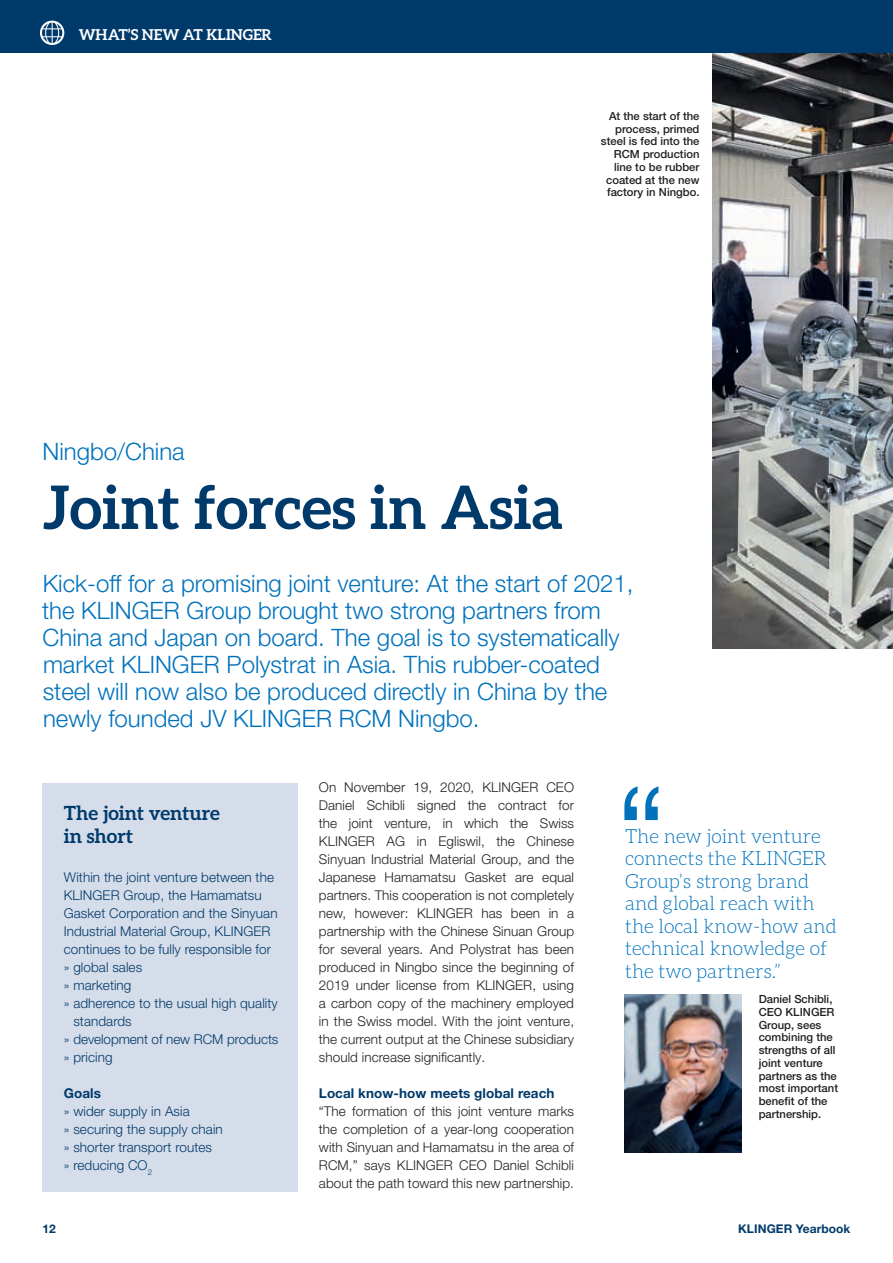
<style>
.page{position:relative;width:893px;height:1263px;background:#fff}
.page>*{position:absolute;margin:0;border:0;box-sizing:border-box;transform-origin:0 0}
.t1{font:700 60px "Aleo";color:#003a6a}
.t2{font:300 24px/27px "Helvetica Neue LT Pro";color:#0072bc}
.t3{font:300 19.5px/22.5px "Aleo";color:#0072bc}
.t4{font:700 19.5px/22.5px "Aleo";color:#003a6a}
.t5{font:700 15px "Aleo";color:#fff}
.t6{font:300 13.5px/18px "Helvetica Neue LT Pro";letter-spacing:.005em;color:#231f20;text-align:justify}
.t7{font:300 13.5px/18px "Helvetica Neue LT Pro";letter-spacing:.005em;color:#003a6a}
.t8{font:700 13.5px "Helvetica Neue LT Pro";letter-spacing:.005em;color:#003a6a}
.t9{font:700 12px "Helvetica Neue LT Pro";letter-spacing:.005em;color:#003a6a}
.t10{font:500 11.25px/12.8px "Helvetica Neue LT Pro";color:#231f20}
</style>
<div class="page">
<img style="left:712px;top:53px;width:181px;height:595px">
<img style="left:625px;top:994px;width:117px;height:158px">
<svg style="left:624px;top:786px;width:34px;height:34px"></svg>
<div style="left:43px;top:783px;width:255px;height:408px;background:#d6ddea"></div>
<div style="left:0;top:0;width:893px;height:53px;background:#003a6a"></div>
<svg style="left:40px;top:21px;width:24px;height:24px"></svg>
<p class="t5" style="left:79px;top:26px;width:195px">WHAT’S NEW AT KLINGER</p>
<p class="t5" style="left:79px;top:26px;width:217px">SUSTAINABILITY COME TRUE</p>
<p class="t10" style="left:601px;top:109px;width:100px;text-align:right">At the start of the process, primed steel is fed into the<br>RCM production line to be rubber coated at the new factory in Ningbo.</p>
<h2 class="t2" style="left:43px;top:438px;width:144px">Ningbo/China</h2>
<h1 class="t1" style="left:43px;top:473px;width:522px">Joint forces in Asia</h1>
<p class="t2" style="left:42px;top:569px;width:593px">Kick-off for a promising joint venture: At the start of 2021, the KLINGER Group brought two strong partners from China and Japan on board. The goal is to systematically market KLINGER Polystrat in Asia. This rubber-coated steel will now also be produced directly in China by the newly founded JV KLINGER RCM Ningbo.</p>
<h3 class="t4" style="left:64px;top:802px;width:158px">The joint venture in short</h3>
<p class="t7" style="left:64px;top:868px;width:212px">Within the joint venture between the</p>
<p class="t7" style="left:64px;top:886px;width:199px">KLINGER Group, the Hamamatsu</p>
<p class="t7" style="left:64px;top:904px;width:215px">Gasket Corporation and the Sinyuan</p>
<p class="t7" style="left:64px;top:922px;width:208px">Industrial Material Group, KLINGER</p>
<p class="t7" style="left:64px;top:940px;width:209px">continues to be fully responsible for</p>
<p class="t7" style="left:64px;top:958px;width:80px">» global sales</p>
<p class="t7" style="left:64px;top:976px;width:69px">» marketing</p>
<p class="t7" style="left:64px;top:994px;width:215px">» adherence to the usual high quality</p>
<p class="t7" style="left:73px;top:1012px;width:60px">standards</p>
<p class="t7" style="left:64px;top:1030px;width:216px">» development of new RCM products</p>
<p class="t7" style="left:64px;top:1048px;width:50px">» pricing</p>
<p class="t8" style="left:64px;top:1085px;width:39px">Goals</p>
<p class="t7" style="left:64px;top:1102px;width:161px">» wider supply in Asia<br>» securing the supply chain » shorter transport routes<br>» reducing CO<sub>2</sub></p>
<p class="t6" style="left:319px;top:778px;width:257px">On November 19, 2020, KLINGER CEO Daniel Schibli signed the contract for the joint venture, in which the Swiss KLINGER AG in Egliswil, the Chinese Sinyuan Industrial Material Group, and the Japanese Hamamatsu Gasket are equal partners. This cooperation is not completely new, however: KLINGER has been in a partnership with the Chinese Sinuan Group for several years. And Polystrat has been produced in Ningbo since the beginning of 2019 under license from KLINGER, using a carbon copy of the machinery employed in the Swiss model. With the joint venture, the current output at the Chinese subsidiary should increase significantly.</p>
<p class="t8" style="left:319px;top:1085px;width:237px">Local know-how meets global reach</p>
<p class="t6" style="left:319px;top:1102px;width:257px">“The formation of this joint venture marks the completion of a year-long cooperation with Sinyuan and Hamamatsu in the area of RCM,” says KLINGER CEO Daniel Schibli about the path toward this new partnership.</p>
<h3 class="t3" style="left:625px;top:824px;width:213px">The new joint venture connects the KLINGER<br>Group’s strong brand and global reach with the local know-how and technical knowledge of the two partners.”</h3>
<p class="t10" style="left:759px;top:992px;width:81px">Daniel Schibli,<br>CEO KLINGER<br>Group, sees combining the strengths of all joint venture partners as the most important benefit of the partnership.</p>
<p class="t9" style="left:43px;top:1221px;width:15px">12</p>
<p class="t9" style="left:738px;top:1221px;width:114px">KLINGER Yearbook</p>
</div>
